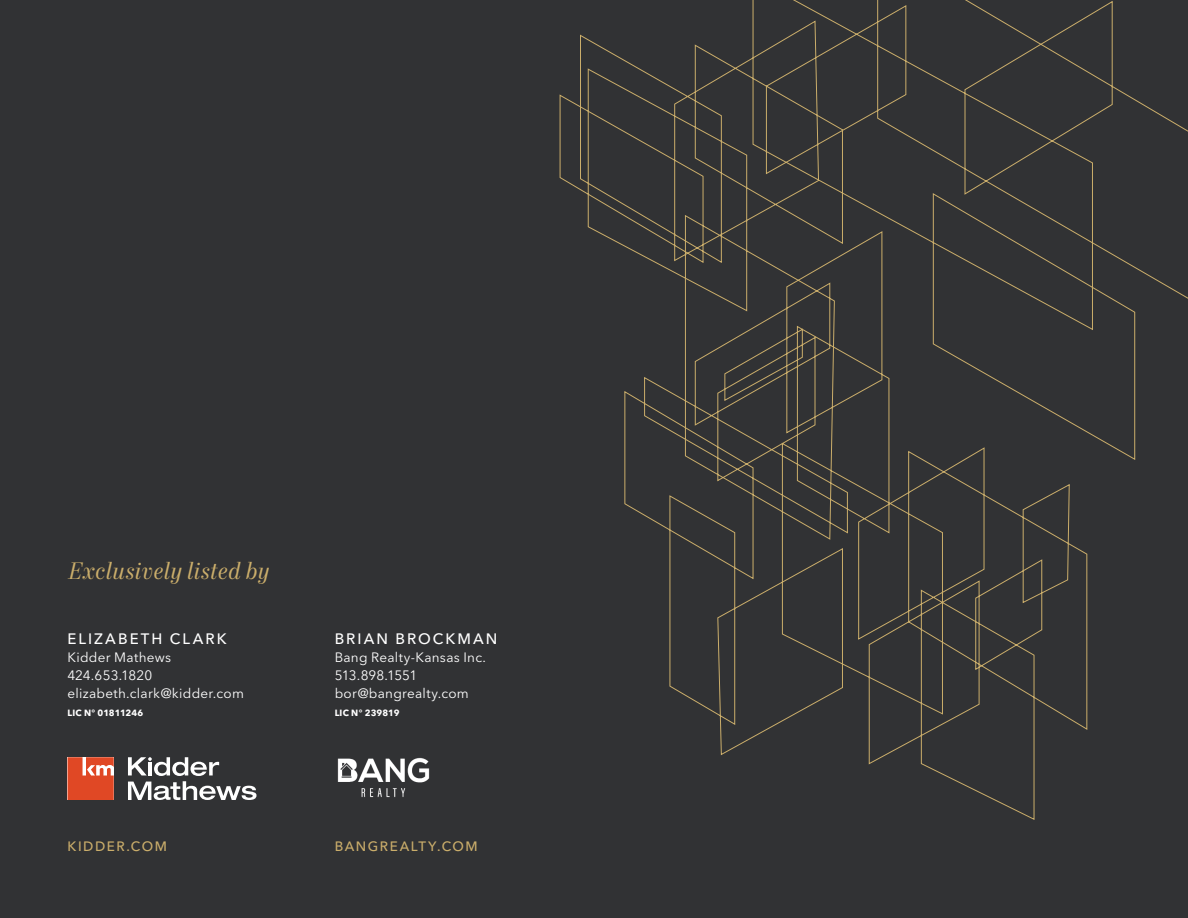
<style>
.page{position:relative;width:1188px;height:918px;background:#313234}
.page>*{position:absolute;margin:0;border:0;box-sizing:border-box;transform-origin:0 0}
.Callout_Text_-_Italics_-_Gold_2023{font:italic 24px "Mort Modern 08";letter-spacing:.01em;color:#cbae6b}
.Contact_Info_-_White_2023{font:500 15px "Avenir Next LT Pro";letter-spacing:.135em;color:#fff}
.Contact_Info_-_White_2023-2{font:13.5px/18px "Avenir Next LT Pro";letter-spacing:.02em;color:#fff}
.KM_URL_-_Gold_2023{font:500 13.5px "Avenir Next LT Pro";letter-spacing:.115em;color:#cbae6b}
.Contact_Info_-_White_2023-3{font:700 9px "Avenir Next LT Pro";letter-spacing:.005em;color:#fff}
</style>
<div class="page">
<svg style="left:559px;top:0;width:629px;height:820px"></svg>
<img style="left:337px;top:757px;width:93px;height:41px">
<svg style="left:128px;top:757px;width:128px;height:43px"></svg>
<svg style="left:68px;top:757px;width:46px;height:43px;background:#e35e40"></svg>
<p class="Callout_Text_-_Italics_-_Gold_2023" style="left:68px;top:556px;width:204px">Exclusively listed by</p>
<p class="Contact_Info_-_White_2023" style="left:68px;top:630px;width:161px">ELIZABETH CLARK</p>
<p class="Contact_Info_-_White_2023-2" style="left:68px;top:649px;width:105px">Kidder Mathews</p>
<p class="Contact_Info_-_White_2023-2" style="left:68px;top:667px;width:86px">424.653.1820</p>
<p class="Contact_Info_-_White_2023-2" style="left:68px;top:685px;width:178px">elizabeth.clark@kidder.com</p>
<p class="Contact_Info_-_White_2023-3" style="left:68px;top:708px;width:77px">LIC N° 01811246</p>
<p class="Contact_Info_-_White_2023" style="left:335px;top:630px;width:164px">BRIAN BROCKMAN</p>
<p class="Contact_Info_-_White_2023-2" style="left:335px;top:648px;width:153px">Bang Realty-Kansas Inc.</p>
<p class="Contact_Info_-_White_2023-2" style="left:335px;top:666px;width:136px">513.898.1551 bor@bangrealty.com</p>
<p class="Contact_Info_-_White_2023-3" style="left:335px;top:707px;width:66px">LIC N° 239819</p>
<p class="KM_URL_-_Gold_2023" style="left:68px;top:838px;width:101px">KIDDER.COM</p>
<p class="KM_URL_-_Gold_2023" style="left:335px;top:838px;width:145px">BANGREALTY.COM</p>
</div>
